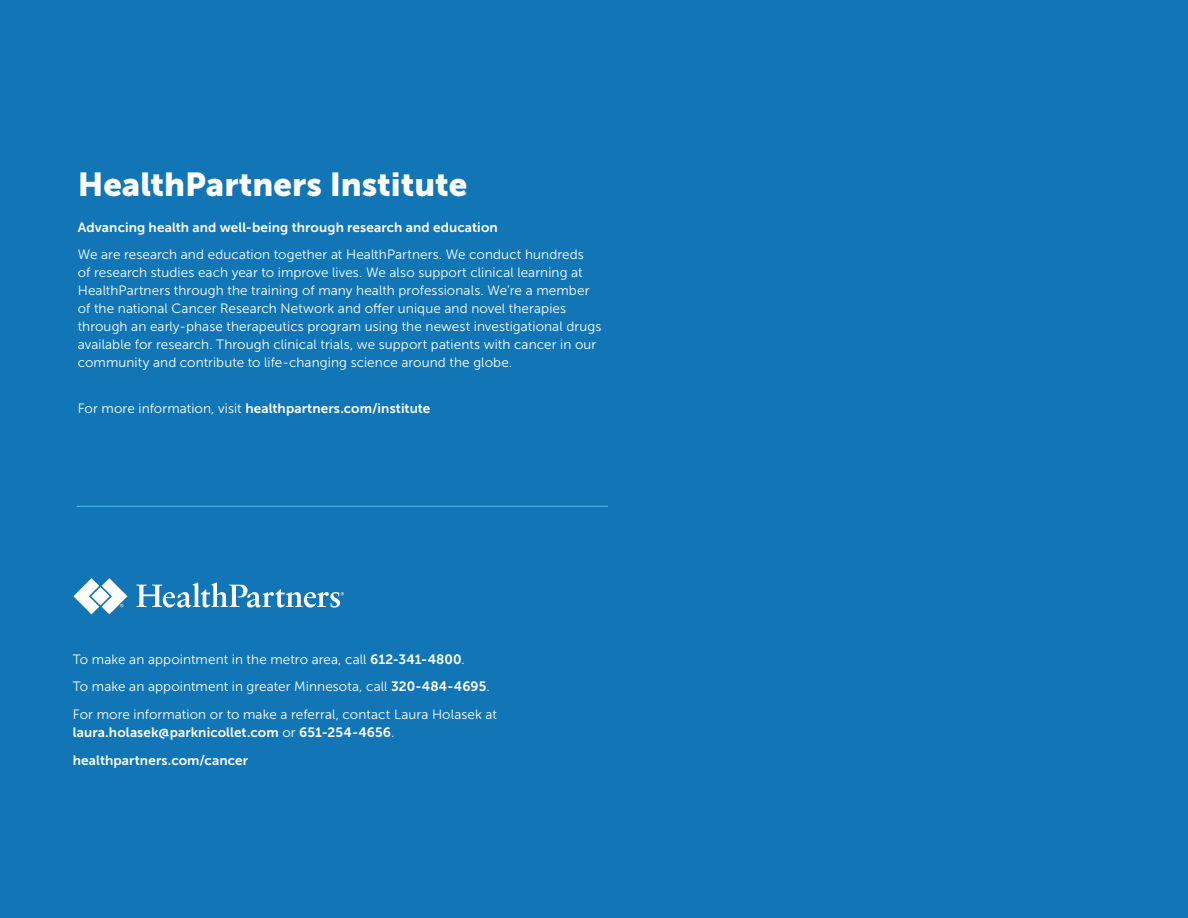
<style>
.page{position:relative;width:1188px;height:918px;background:#1276b6}
.page>*{position:absolute;margin:0;border:0;box-sizing:border-box;transform-origin:0 0}
.t1{font:33px "Museo Sans 900";color:#fff}
.t2{font:13.5px/18px "Museo Sans 300";letter-spacing:.005em;color:#fff}
.t3{font:13.5px "Museo Sans 700";letter-spacing:.01em;color:#fff}
.s1{font-family:"Museo Sans 300"}
.s2{font-family:"Museo Sans 700"}
</style>
<div class="page">
<svg style="left:137px;top:582px;width:207px;height:26px"></svg>
<svg style="left:73px;top:578px;width:54px;height:36px"></svg>
<hr style="left:77px;top:506px;width:531px;height:1px;background:#37c2dc">
<h2 class="t1" style="left:78px;top:166px;width:391px">HealthPartners Institute</h2>
<p class="t3" style="left:78px;top:220px;width:422px">Advancing health and well-being through research and education</p>
<p class="t2" style="left:78px;top:246px;width:525px">We are research and education together at HealthPartners. We conduct hundreds<br>of research studies each year to improve lives. We also support clinical learning at HealthPartners through the training of many health professionals. We’re a member of the national Cancer Research Network and offer unique and novel therapies through an early-phase therapeutics program using the newest investigational drugs available for research. Through clinical trials, we support patients with cancer in our community and contribute to life-changing science around the globe.</p>
<p class="t3" style="left:78px;top:401px;width:354px"><span class="s1">For more information, visit</span> healthpartners.com/institute</p>
<p class="t2" style="left:73px;top:650px;width:393px">To make an appointment in the metro area, call <span class="s2">612-341-4800</span>.</p>
<p class="t2" style="left:73px;top:678px;width:418px">To make an appointment in greater Minnesota, call <span class="s2">320-484-4695</span>.</p>
<p class="t2" style="left:73px;top:705px;width:426px">For more information or to make a referral, contact Laura Holasek at <span class="s2">laura.holasek@parknicollet.com</span> or <span class="s2">651-254-4656</span>.</p>
<p class="t3" style="left:73px;top:753px;width:177px">healthpartners.com/cancer</p>
</div>
